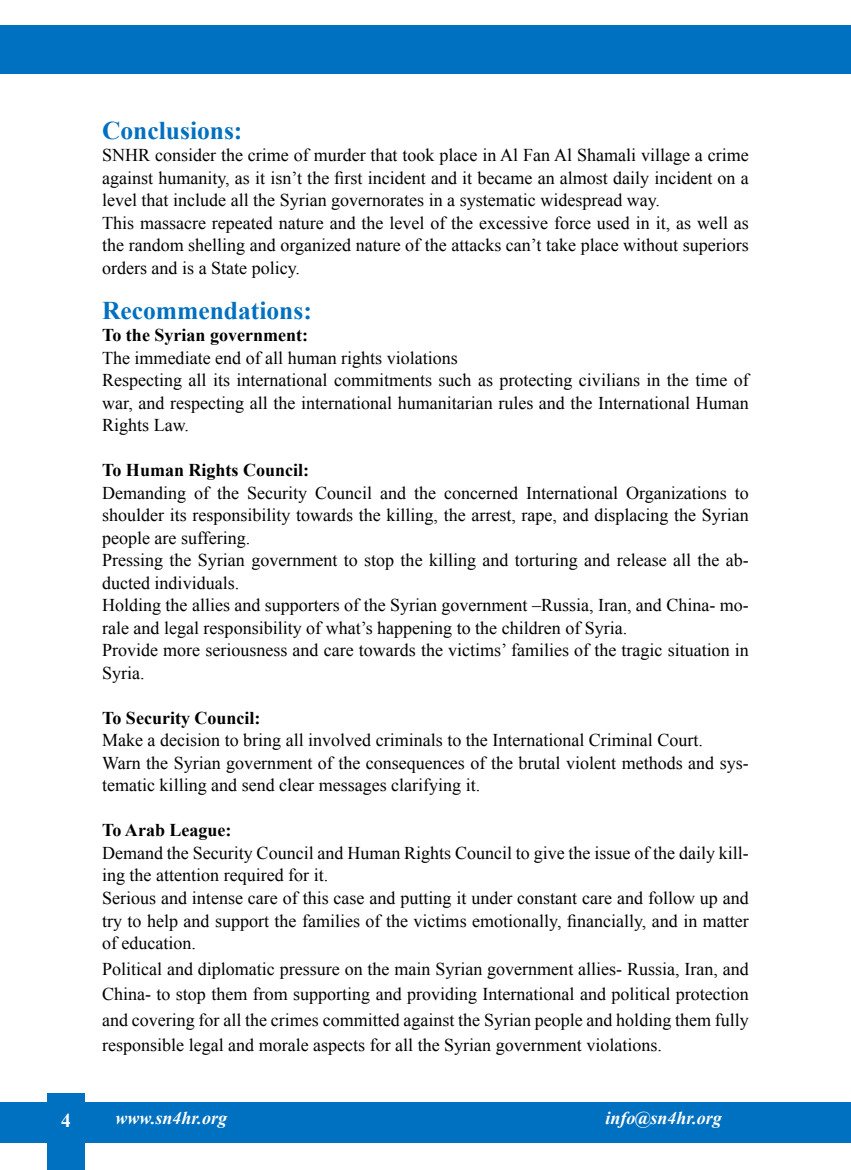
<style>
.page{position:relative;width:851px;height:1170px;background:#fff}
.page>*{position:absolute;margin:0;border:0;box-sizing:border-box;transform-origin:0 0}
.t1{font:700 25.5px "Times New Roman";color:#0070c0}
.t2{font:700 19.5px "Times New Roman";color:#fff}
.t3{font:18px/22.5px "Times New Roman";color:#000}
.t4{font:700 18px "Times New Roman";color:#000}
.t5{font:italic 700 18px "Times New Roman";color:#fff}
</style>
<div class="page">
<div style="left:0;top:1101px;width:850px;height:41px;background:#0070c0"></div>
<div style="left:0;top:26px;width:850px;height:48px;background:#0070c0"></div>
<div style="left:47px;top:1093px;width:38px;height:76px;background:#0070c0"></div>
<p class="t2" style="left:61px;top:1107px;width:11px">4</p>
<h1 class="t1" style="left:102px;top:112px;width:142px">Conclusions:</h1>
<p class="t3" style="left:102px;top:143px;width:648px">SNHR consider the crime of murder that took place in Al Fan Al Shamali village a crime against humanity, as it isn t’ the first incident and it became an almost daily incident on a level that include all the Syrian governorates in a systematic widespread way.<br>This massacre repeated nature and the level of the excessive force used in ,i t as well as the random shelling and organized nature of the attacks can t’ take place without superiors orders and is a State policy.</p>
<h1 class="t1" style="left:102px;top:292px;width:211px">Recommendations:</h1>
<p class="t4" style="left:102px;top:322px;width:207px">To the Syrian government:</p>
<p class="t3" style="left:102px;top:346px;width:648px">The immediate end of all human rights violations<br>Respecting all its international commitments such as protecting civilians in the time of war, and respecting all the international humanitarian rules and the International Human Rights Law.</p>
<p class="t4" style="left:102px;top:457px;width:208px">To Human Rights Council:</p>
<p class="t3" style="left:102px;top:481px;width:648px;text-align:justify">Demanding of the Security Council and the concerned International Organizations to shoulder its responsibility towards the killing, the arrest, rape, and displacing the Syrian people are suffering.</p>
<p class="t3" style="left:102px;top:571px;width:138px">ducted individuals.</p>
<p class="t3" style="left:102px;top:548px;width:648px">Pressing the Syrian government to stop the killing and torturing and release all the ab-</p>
<p class="t3" style="left:102px;top:593px;width:648px">Holding the allies and supporters of the Syrian government –Russia, Iran, and China- mo-</p>
<p class="t3" style="left:102px;top:638px;width:648px">Provide more seriousness and care towards the victims’ families of the tragic situation in<br>Syria.</p>
<p class="t4" style="left:102px;top:705px;width:160px">To Security Council:</p>
<p class="t3" style="left:102px;top:728px;width:602px">Make a decision to bring all involved criminals to the International Criminal Court.</p>
<p class="t3" style="left:102px;top:773px;width:379px">tematic killing and send clear messages clarifying .i t</p>
<p class="t3" style="left:102px;top:616px;width:526px">rale and legal responsibility of what s’ happening to the children of Syria.</p>
<p class="t3" style="left:102px;top:751px;width:648px">Warn the Syrian government of the consequences of the brutal violent methods and sys-</p>
<p class="t4" style="left:102px;top:817px;width:131px">To Arab League:</p>
<p class="t3" style="left:102px;top:863px;width:227px">ing the attention required for .i t</p>
<p class="t3" style="left:102px;top:841px;width:648px">Demand the Security Council and Human Rights Council to give the issue of the daily kill-</p>
<p class="t3" style="left:102px;top:886px;width:648px;text-align:justify">Serious and intense care of this case and putting it under constant care and follow up and try to help and support the families of the victims emotionally, financially, and in matter of education.</p>
<p class="t3" style="left:102px;top:955px;width:648px;line-height:25.5px;text-align:justify">Political and diplomatic pressure on the main Syrian government allies- Russia, Iran, and China to- stop them from supporting and providing International and political protection and covering for all the crimes committed against the Syrian people and holding them fully responsible legal and morale aspects for all the Syrian government violations.</p>
<p class="t5" style="left:116px;top:1105px;width:113px">www.sn4hr.org</p>
<p class="t5" style="left:605px;top:1105px;width:118px">info@sn4hr.org</p>
</div>
